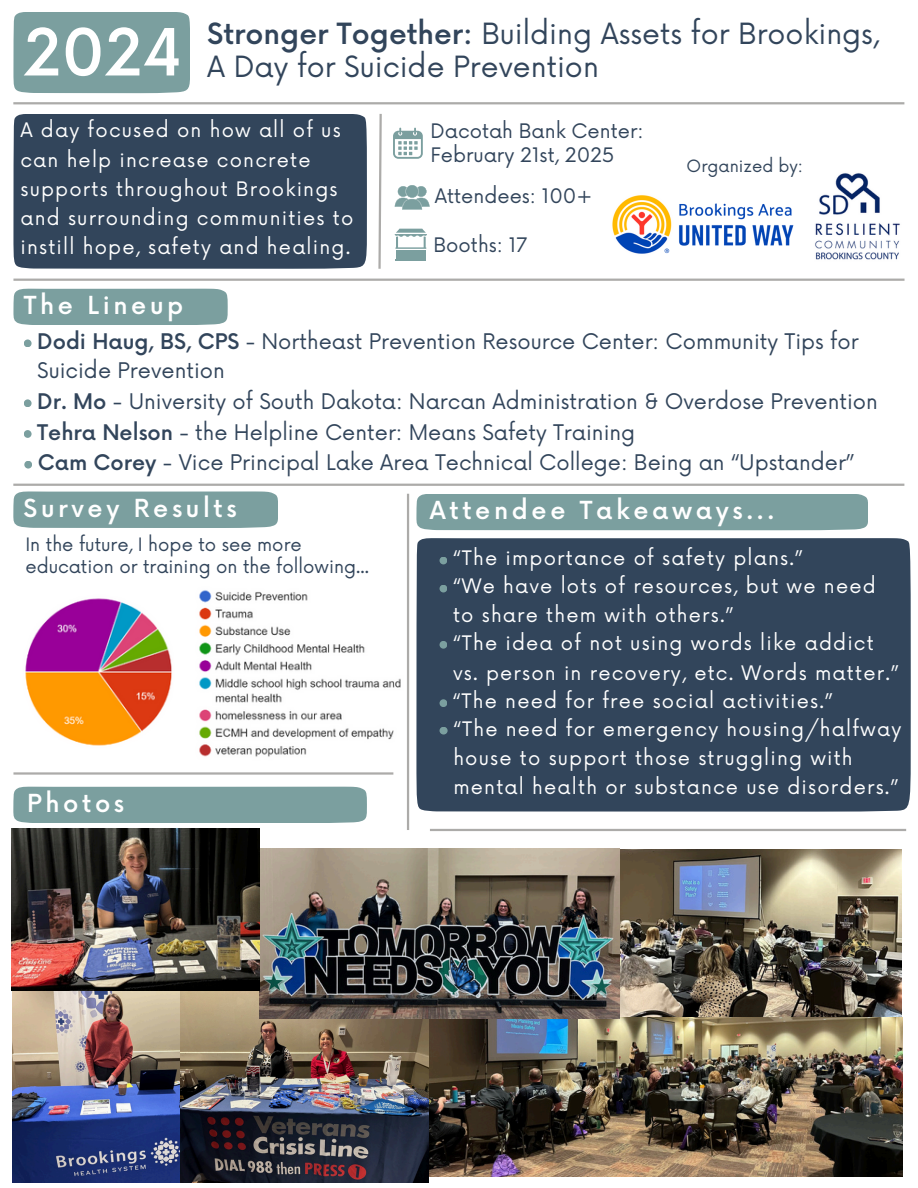
<style>
.page{position:relative;width:918px;height:1188px;background:#fff}
.page>*{position:absolute;margin:0;border:0;box-sizing:border-box;transform-origin:0 0}
.t1{font:500 63.3px "Now";color:#fff}
.t2{font:28.5px/33.8px "Now";color:#32455b}
.t3{font:500 24.3px "Now";letter-spacing:.15em;color:#fff}
.t4{font:21px/29.2px "Now";color:#32455b}
.t5{font:19.5px/29.2px "Now";letter-spacing:.06em;color:#fff}
.t6{font:19.5px/23.7px "Now";color:#32455b}
.t7{font:18px/21.3px "Now";color:#32455b}
.t8{font:16.5px "Now";color:#32455b}
.s1{font-weight:500}
</style>
<div class="page">
<div style="left:13px;top:114px;width:354px;height:155px;background:#32455b"></div>
<hr style="left:13px;top:102px;width:891px;height:2px;background:#acaba9">
<svg style="left:378px;top:114px;width:4px;height:155px"></svg>
<hr style="left:13px;top:279px;width:892px;height:2px;background:#acaba9">
<div style="left:13px;top:12px;width:177px;height:81px;background:#7b9f9f"></div>
<div style="left:13px;top:289px;width:215px;height:36px;background:#7b9f9f"></div>
<img style="left:815px;top:173px;width:85px;height:87px">
<svg style="left:395px;top:185px;width:35px;height:25px"></svg>
<svg style="left:395px;top:229px;width:32px;height:20px"></svg>
<hr style="left:395px;top:260px;width:31px;height:1px;background:#7b9f9f">
<div style="left:396px;top:250px;width:30px;height:9px;background:#7b9f9f"></div>
<hr style="left:13px;top:484px;width:891px;height:2px;background:#acaba9">
<img style="left:25px;top:598px;width:147px;height:148px">
<img style="left:199px;top:590px;width:202px;height:167px">
<svg style="left:393px;top:128px;width:29px;height:31px"></svg>
<div style="left:13px;top:491px;width:265px;height:37px;background:#7b9f9f"></div>
<hr style="left:407px;top:494px;width:2px;height:336px;background:#acaba9">
<hr style="left:430px;top:829px;width:476px;height:2px;background:#acaba9">
<div style="left:416px;top:494px;width:452px;height:36px;background:#7b9f9f"></div>
<div style="left:13px;top:787px;width:354px;height:36px;background:#7b9f9f"></div>
<img style="left:620px;top:850px;width:282px;height:168px">
<img style="left:429px;top:1018px;width:473px;height:159px">
<img style="left:12px;top:991px;width:417px;height:191px">
<img style="left:260px;top:848px;width:360px;height:170px">
<img style="left:11px;top:829px;width:249px;height:162px">
<div style="left:24px;top:461px;width:8px;height:8px;background:#7b9f9f;border-radius:50%"></div>
<div style="left:24px;top:339px;width:8px;height:8px;background:#7b9f9f;border-radius:50%"></div>
<div style="left:24px;top:399px;width:8px;height:8px;background:#7b9f9f;border-radius:50%"></div>
<div style="left:24px;top:430px;width:8px;height:8px;background:#7b9f9f;border-radius:50%"></div>
<div style="left:416px;top:538px;width:495px;height:274px;background:#32455b"></div>
<div style="left:440px;top:557px;width:7px;height:7px;background:#7b9f9f;border-radius:50%"></div>
<div style="left:440px;top:585px;width:7px;height:7px;background:#7b9f9f;border-radius:50%"></div>
<div style="left:440px;top:641px;width:7px;height:8px;background:#7b9f9f;border-radius:50%"></div>
<div style="left:440px;top:699px;width:7px;height:8px;background:#7b9f9f;border-radius:50%"></div>
<div style="left:440px;top:727px;width:8px;height:8px;background:#7b9f9f;border-radius:50%"></div>
<hr style="left:13px;top:772px;width:380px;height:3px;background:#acaba9">
<img style="left:612px;top:195px;width:182px;height:59px">
<h4 class="t1" style="left:24px;top:19px;width:160px">2024</h4>
<p class="t2" style="left:207px;top:18px;width:673px"><span class="s1">Stronger Together:</span> Building Assets for Brookings,<br>A Day for Suicide Prevention</p>
<p class="t5" style="left:20px;top:117px;width:334px">A day focused on how all of us can help increase concrete supports throughout Brookings and surrounding communities to instill hope, safety and healing.</p>
<p class="t3" style="left:24px;top:292px;width:161px">The Lineup</p>
<p class="t6" style="left:431px;top:120px;width:214px">Dacotah Bank Center:<br>February 21st, 2025</p>
<h1 class="t6" style="left:435px;top:185px;width:159px">Attendees: 100+</h1>
<h2 class="t6" style="left:434px;top:234px;width:96px">Booths: 17</h2>
<p class="t8" style="left:687px;top:157px;width:118px">Organized by:</p>
<p class="t4" style="left:37px;top:328px;width:823px"><span class="s1">Dodi Haug, BS, CPS</span> - Northeast Prevention Resource Center: Community Tips for<br>Suicide Prevention</p>
<p class="t4" style="left:37px;top:388px;width:842px"><span class="s1">Dr. Mo</span> - University of South Dakota: Narcan Administration &amp; Overdose Prevention</p>
<h4 class="t4" style="left:37px;top:418px;width:599px"><span class="s1">Tehra Nelson</span> - the Helpline Center: Means Safety Training</h4>
<p class="t4" style="left:38px;top:449px;width:818px"><span class="s1">Cam Corey</span> - Vice Principal Lake Area Technical College: Being an “Upstander”</p>
<h4 class="t3" style="left:24px;top:495px;width:215px">Survey Results</h4>
<h4 class="t7" style="left:25px;top:535px;width:345px">In the future, I hope to see more education or training on the following...</h4>
<p class="t3" style="left:27px;top:790px;width:99px">Photos</p>
<p class="t3" style="left:430px;top:497px;width:346px">Attendee Takeaways...</p>
<h3 class="t5" style="left:453px;top:544px;width:351px">“The importance of safety plans.”</h3>
<h4 class="t5" style="left:453px;top:572px;width:424px">“We have lots of resources, but we need to share them with others.”</h4>
<h4 class="t5" style="left:453px;top:630px;width:447px">“The idea of not using words like addict vs. person in recovery, etc. Words matter.”</h4>
<h4 class="t5" style="left:453px;top:687px;width:382px">“The need for free social activities.”</h4>
<h4 class="t5" style="left:453px;top:715px;width:450px">“The need for emergency housing/halfway house to support those struggling with mental health or substance use disorders.”</h4>
</div>
